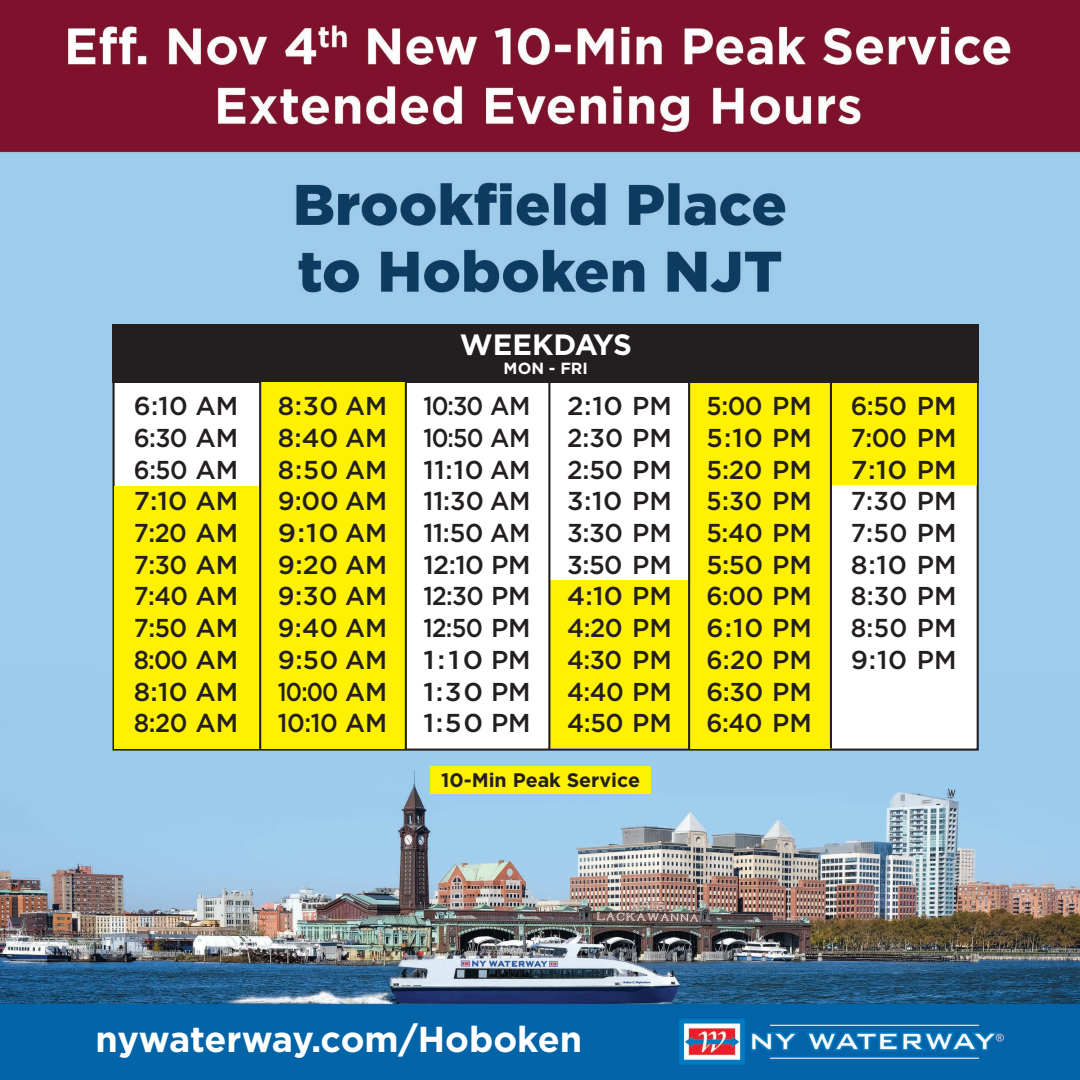
<style>
.page{position:relative;width:1080px;height:1080px;background:#fff}
.page>*{position:absolute;margin:0;border:0;box-sizing:border-box;transform-origin:0 0}
.t1{font:700 36px "Gotham";letter-spacing:-.005em;color:#fff}
.t2{font:700 29.33px "Gotham";color:#fff}
.t3{font:500 25.88px "Gotham";color:#231f20}
.t4{font:500 25.88px "Gotham";color:#231f20;scale:.95 1}
.t5{font:500 25.88px "Gotham";color:#231f20;scale:.96 1}
.t6{font:500 25.88px "Gotham";color:#231f20;scale:.94 1}
.t7{font:500 25.88px "Gotham";color:#231f20;scale:.9 1}
.t8{font:500 25.88px "Gotham";color:#231f20;scale:1.05 1}
.t9{font:500 25.88px "Gotham";color:#231f20;scale:.87 1}
.t10{font:500 25.88px "Gotham";color:#231f20;scale:.93 1}
.t11{font:500 25.88px "Gotham";color:#231f20;scale:.92 1}
.t12{font:500 25.88px "Gotham";color:#231f20;scale:1.08 1}
.t13{font:500 25.88px "Gotham";color:#231f20;scale:1.09 1}
.t14{font:500 25.88px "Gotham";color:#231f20;scale:1.04 1}
.t15{font:500 25.88px "Gotham";color:#231f20;scale:1.06 1}
.t16{font:700 19.58px "Gotham";color:#231f20}
.t17{font:700 16.12px "Gotham";color:#fff}
</style>
<div class="page">
<img style="left:0;top:0;width:1080px;height:1080px">
<div style="left:430px;top:767px;width:220px;height:27px;background:#fff101"></div>
<div style="left:114px;top:372px;width:864px;height:378px;background:#fff"></div>
<div style="left:113px;top:324px;width:866px;height:59px;background:#231f20"></div>
<div style="left:114px;top:486px;width:147px;height:263px;background:#fff101"></div>
<div style="left:261px;top:383px;width:144px;height:366px;background:#fff101"></div>
<div style="left:690px;top:383px;width:141px;height:365px;background:#fff101"></div>
<div style="left:550px;top:580px;width:139px;height:168px;background:#fff101"></div>
<div style="left:832px;top:383px;width:145px;height:102px;background:#fff101"></div>
<hr style="left:548px;top:372px;width:2px;height:378px;background:#231f20">
<hr style="left:688px;top:380px;width:2px;height:370px;background:#231f20">
<hr style="left:830px;top:380px;width:2px;height:369px;background:#231f20">
<hr style="left:405px;top:372px;width:2px;height:378px;background:#231f20">
<hr style="left:259px;top:372px;width:2px;height:378px;background:#231f20">
<p class="t3" style="left:134px;top:389px;width:106px">6:10 AM</p>
<p class="t4" style="left:134px;top:421px;width:111px">6:30 AM</p>
<p class="t6" style="left:134px;top:453px;width:113px">6:50 AM</p>
<p class="t3" style="left:134px;top:484px;width:106px">7:10 AM</p>
<p class="t4" style="left:134px;top:516px;width:111px">7:20 AM</p>
<p class="t4" style="left:134px;top:548px;width:111px">7:30 AM</p>
<p class="t6" style="left:134px;top:579px;width:113px">7:40 AM</p>
<p class="t4" style="left:134px;top:611px;width:111px">7:50 AM</p>
<p class="t6" style="left:134px;top:643px;width:113px">8:00 AM</p>
<p class="t3" style="left:134px;top:674px;width:106px">8:10 AM</p>
<p class="t4" style="left:134px;top:706px;width:111px">8:20 AM</p>
<p class="t3" style="left:278px;top:389px;width:111px">8:30 AM</p>
<p class="t3" style="left:278px;top:421px;width:111px">8:40 AM</p>
<p class="t3" style="left:278px;top:453px;width:111px">8:50 AM</p>
<p class="t3" style="left:278px;top:484px;width:111px">9:00 AM</p>
<p class="t12" style="left:278px;top:516px;width:102px">9:10 AM</p>
<p class="t3" style="left:278px;top:548px;width:111px">9:20 AM</p>
<p class="t3" style="left:278px;top:579px;width:111px">9:30 AM</p>
<p class="t3" style="left:278px;top:611px;width:111px">9:40 AM</p>
<p class="t3" style="left:278px;top:643px;width:111px">9:50 AM</p>
<p class="t9" style="left:278px;top:674px;width:127px">10:00 AM</p>
<p class="t4" style="left:278px;top:706px;width:116px">10:10 AM</p>
<p class="t2" style="left:460px;top:325px;width:174px">WEEKDAYS</p>
<p class="t17" style="left:504px;top:357px;width:86px">MON - FRI</p>
<p class="t7" style="left:423px;top:389px;width:120px">10:30 AM</p>
<p class="t7" style="left:423px;top:421px;width:121px">10:50 AM</p>
<p class="t3" style="left:423px;top:453px;width:109px">11:10 AM</p>
<p class="t3" style="left:423px;top:484px;width:109px">11:30 AM</p>
<p class="t3" style="left:423px;top:516px;width:109px">11:50 AM</p>
<p class="t3" style="left:423px;top:548px;width:109px">12:10 PM</p>
<p class="t10" style="left:423px;top:579px;width:117px">12:30 PM</p>
<p class="t11" style="left:423px;top:611px;width:118px">12:50 PM</p>
<p class="t13" style="left:423px;top:643px;width:100px">1:10 PM</p>
<p class="t8" style="left:423px;top:674px;width:103px">1:30 PM</p>
<p class="t8" style="left:423px;top:706px;width:103px">1:50 PM</p>
<p class="t14" style="left:567px;top:389px;width:102px">2:10 PM</p>
<p class="t3" style="left:567px;top:421px;width:106px">2:30 PM</p>
<p class="t3" style="left:567px;top:453px;width:106px">2:50 PM</p>
<p class="t3" style="left:567px;top:484px;width:106px">3:10 PM</p>
<p class="t3" style="left:567px;top:516px;width:106px">3:30 PM</p>
<p class="t3" style="left:567px;top:548px;width:106px">3:50 PM</p>
<p class="t3" style="left:567px;top:579px;width:106px">4:10 PM</p>
<p class="t5" style="left:567px;top:611px;width:110px">4:20 PM</p>
<p class="t4" style="left:567px;top:643px;width:112px">4:30 PM</p>
<p class="t4" style="left:567px;top:674px;width:112px">4:40 PM</p>
<p class="t3" style="left:567px;top:706px;width:106px">4:50 PM</p>
<p class="t16" style="left:441px;top:767px;width:200px">10-Min Peak Service</p>
<p class="t4" style="left:707px;top:389px;width:112px">5:00 PM</p>
<p class="t3" style="left:707px;top:421px;width:107px">5:10 PM</p>
<p class="t3" style="left:707px;top:453px;width:107px">5:20 PM</p>
<p class="t4" style="left:707px;top:484px;width:112px">5:30 PM</p>
<p class="t3" style="left:707px;top:516px;width:107px">5:40 PM</p>
<p class="t3" style="left:707px;top:548px;width:107px">5:50 PM</p>
<p class="t4" style="left:707px;top:579px;width:112px">6:00 PM</p>
<p class="t3" style="left:707px;top:611px;width:107px">6:10 PM</p>
<p class="t5" style="left:707px;top:643px;width:111px">6:20 PM</p>
<p class="t3" style="left:707px;top:674px;width:107px">6:30 PM</p>
<p class="t4" style="left:707px;top:706px;width:112px">6:40 PM</p>
<p class="t3" style="left:851px;top:389px;width:107px">6:50 PM</p>
<p class="t5" style="left:851px;top:421px;width:112px">7:00 PM</p>
<p class="t15" style="left:851px;top:453px;width:101px">7:10 PM</p>
<p class="t3" style="left:851px;top:484px;width:107px">7:30 PM</p>
<p class="t3" style="left:851px;top:516px;width:107px">7:50 PM</p>
<p class="t3" style="left:851px;top:548px;width:107px">8:10 PM</p>
<p class="t3" style="left:851px;top:579px;width:107px">8:30 PM</p>
<p class="t5" style="left:851px;top:611px;width:112px">8:50 PM</p>
<p class="t3" style="left:851px;top:643px;width:107px">9:10 PM</p>
<p class="t1" style="left:96px;top:1015px;width:488px">nywaterway.com/Hoboken</p>
</div>
